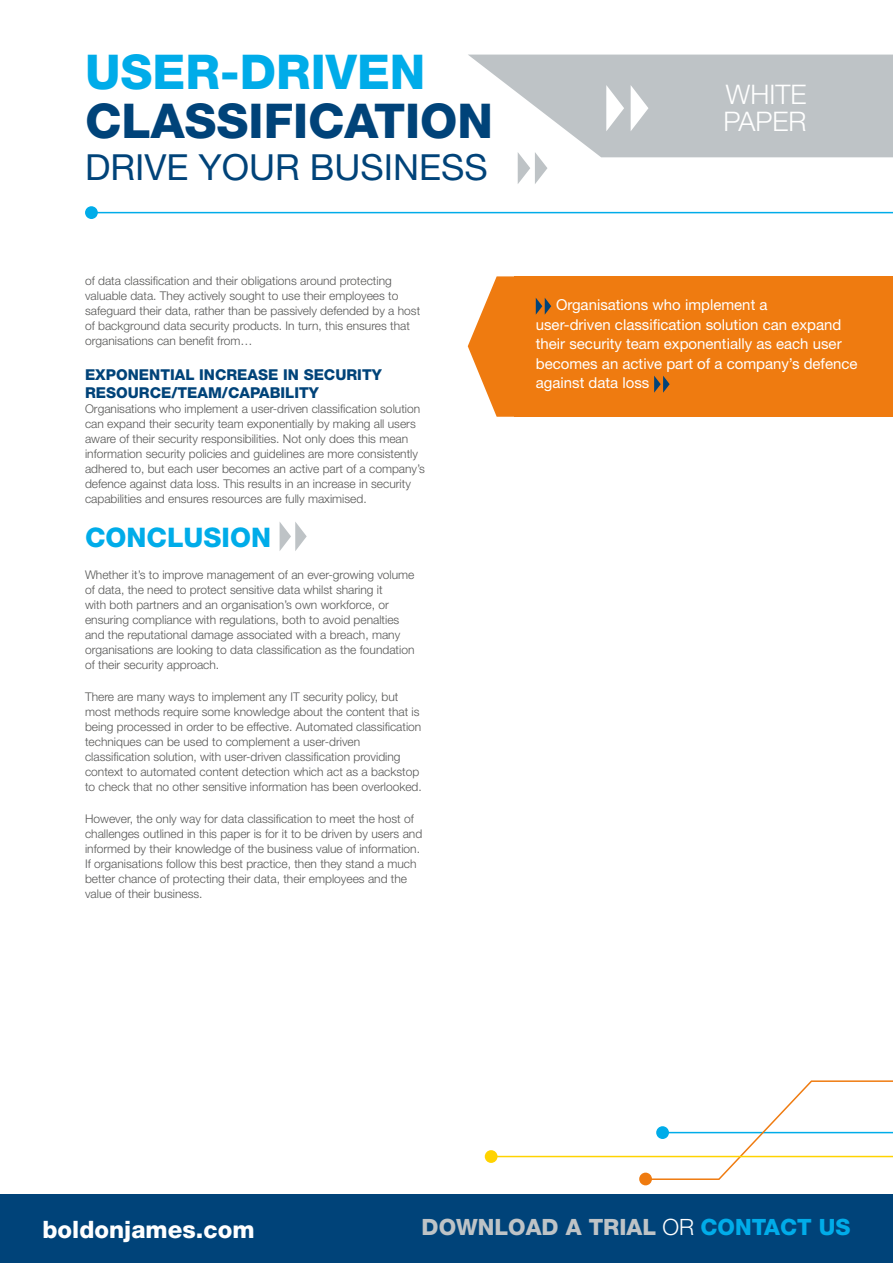
<style>
.page{position:relative;width:893px;height:1263px;background:#fff}
.page>*{position:absolute;margin:0;border:0;box-sizing:border-box;transform-origin:0 0}
.t1{font:800 48px "Helvetica Neue LT Std";color:#004379}
.t2{font:800 48px "Helvetica Neue LT Std";color:#00ace9}
.t3{font:36px "Helvetica Neue LT Std";color:#004379}
.t4{font:800 27px "Helvetica Neue LT Std";color:#00ace9}
.t5{font:300 27px/27px "Helvetica Neue LT Std";color:#fff}
.t6{font:800 24px "Helvetica Neue LT Std";color:#fff}
.t7{font:800 22.5px "Helvetica Neue LT Std";color:#bec3c6}
.t8{font:15px/19.5px "Helvetica Neue LT Std";color:#fff}
.t9{font:800 15px/18px "Helvetica Neue LT Std";color:#004379}
.t10{font:300 12px/15px "Helvetica Neue LT Std";color:#575756}
.s1{font-weight:300;color:#fff}
.s2{color:#00ace9}
</style>
<div class="page">
<hr style="left:95px;top:212px;width:798px;height:1px;background:#00ace9">
<div style="left:85px;top:206px;width:13px;height:13px;background:#00ace9;border-radius:50%"></div>
<div style="left:514px;top:276px;width:379px;height:141px;background:#ef7b10"></div>
<svg style="left:468px;top:276px;width:83px;height:141px"></svg>
<svg style="left:654px;top:376px;width:16px;height:17px"></svg>
<svg style="left:280px;top:522px;width:27px;height:29px"></svg>
<svg style="left:639px;top:1172px;width:13px;height:13px"></svg>
<svg style="left:644px;top:1080px;width:249px;height:101px"></svg>
<hr style="left:495px;top:1156px;width:398px;height:1px;background:#ffd300">
<div style="left:485px;top:1150px;width:12px;height:13px;background:#ffd300;border-radius:50%"></div>
<div style="left:0;top:1194px;width:893px;height:69px;background:#004379"></div>
<svg style="left:468px;top:55px;width:425px;height:129px"></svg>
<h1 class="t2" style="left:85px;top:43px;width:342px">USER-DRIVEN</h1>
<h1 class="t1" style="left:85px;top:93px;width:410px">CLASSIFICATION</h1>
<h2 class="t3" style="left:85px;top:146px;width:404px">DRIVE YOUR BUSINESS</h2>
<p class="t10" style="left:85px;top:273px;width:337px">of data classification and their obligations around protecting valuable data. They actively sought to use their employees to safeguard their data, rather than be passively defended by a host of background data security products. In turn, this ensures that organisations can benefit from…</p>
<p class="t9" style="left:85px;top:366px;width:298px">EXPONENTIAL INCREASE IN SECURITY<br>RESOURCE/TEAM/CAPABILITY</p>
<p class="t10" style="left:85px;top:401px;width:341px">Organisations who implement a user-driven classification solution can expand their security team exponentially by making all users aware of their security responsibilities. Not only does this mean information security policies and guidelines are more consistently adhered to, but each user becomes an active part of a company’s defence against data loss. This results in an increase in security capabilities and ensures resources are fully maximised.</p>
<h3 class="t4" style="left:85px;top:521px;width:188px">CONCLUSION</h3>
<p class="t10" style="left:85px;top:567px;width:331px">Whether it’s to improve management of an ever-growing volume of data, the need to protect sensitive data whilst sharing it<br>with both partners and an organisation’s own workforce, or ensuring compliance with regulations, both to avoid penalties and the reputational damage associated with a breach, many organisations are looking to data classification as the foundation of their security approach.</p>
<p class="t10" style="left:85px;top:689px;width:338px">There are many ways to implement any IT security policy, but most methods require some knowledge about the content that is being processed in order to be effective. Automated classification techniques can be used to complement a user-driven classification solution, with user-driven classification providing context to automated content detection which act as a backstop to check that no other sensitive information has been overlooked.</p>
<p class="t10" style="left:85px;top:811px;width:339px">However, the only way for data classification to meet the host of challenges outlined in this paper is for it to be driven by users and informed by their knowledge of the business value of information.<br>If organisations follow this best practice, then they stand a much better chance of protecting their data, their employees and the value of their business.</p>
<h3 class="t5" style="left:723px;top:81px;width:85px">WHITE<br>PAPER</h3>
<p class="t8" style="left:536px;top:295px;width:323px;text-indent:20px">Organisations who implement a<br>user-driven classification solution can expand their security team exponentially as each user becomes an active part of a company’s defence against data loss</p>
<h3 class="t6" style="left:43px;top:1215px;width:214px">boldonjames.com</h3>
<h3 class="t7" style="left:422px;top:1214px;width:430px">DOWNLOAD A TRIAL <span class="s1">OR</span> <span class="s2">CONTACT US</span></h3>
</div>
